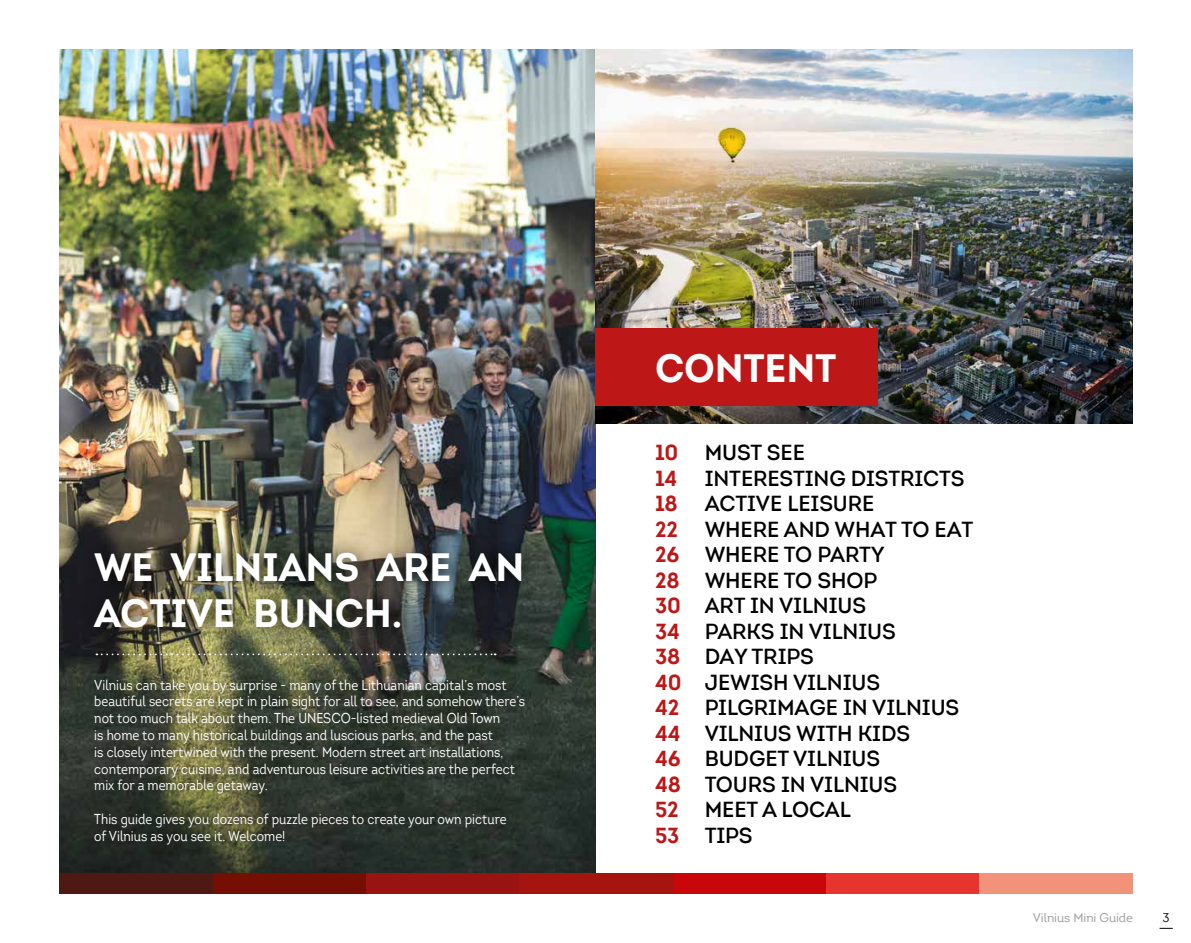
<style>
.page{position:relative;width:1191px;height:943px;background:#fff}
.page>*{position:absolute;margin:0;border:0;box-sizing:border-box;transform-origin:0 0}
.t1{font:700 38.5px/46.2px "Intro";letter-spacing:-.005em;color:#fff}
.t2{font:600 21.18px/25.6px "Intro";letter-spacing:-.005em;color:#000}
.t3{font:700 21.18px/25.6px "Intro";letter-spacing:-.005em;color:#bd1717}
.t4{font:14px/16.8px "Intro";color:#fff;scale:.89 1}
.t5{font:12.25px "Intro";letter-spacing:-.005em;color:#9c9c9d}
.t6{font:12.25px "Intro";color:#000}
</style>
<div class="page">
<img style="left:60px;top:50px;width:535px;height:822px">
<img style="left:79px;top:532px;width:470px;height:331px">
<img style="left:595px;top:50px;width:538px;height:373px">
<svg style="left:96px;top:653px;width:399px;height:2px"></svg>
<div style="left:213px;top:872px;width:153px;height:21px;background:#750f03"></div>
<div style="left:366px;top:872px;width:154px;height:21px;background:#981312"></div>
<div style="left:673px;top:872px;width:153px;height:21px;background:#c9070a"></div>
<div style="left:826px;top:872px;width:153px;height:21px;background:#e7342f"></div>
<div style="left:979px;top:872px;width:154px;height:21px;background:#f2927b"></div>
<div style="left:60px;top:872px;width:153px;height:21px;background:#4f1913"></div>
<div style="left:519px;top:872px;width:154px;height:21px;background:#a61410"></div>
<div style="left:595px;top:329px;width:283px;height:77px;background:#bd1717"></div>
<h1 class="t1" style="left:94px;top:544px;width:431px">WE VILNIANS ARE AN<br>ACTIVE BUNCH.</h1>
<p class="t4" style="left:94px;top:676px;width:486px">Vilnius can take you by surprise - many of the Lithuanian capital’s most beautiful secrets are kept in plain sight for all to see, and somehow there’s not too much talk about them. The UNESCO-listed medieval Old Town<br>is home to many historical buildings and luscious parks, and the past<br>is closely intertwined with the present. Modern street art installations, contemporary cuisine, and adventurous leisure activities are the perfect mix for a memorable getaway.</p>
<p class="t4" style="left:94px;top:810px;width:465px">This guide gives you dozens of puzzle pieces to create your own picture of Vilnius as you see it. Welcome!</p>
<h1 class="t1" style="left:655px;top:345px;width:183px">CONTENT</h1>
<h2 class="t3" style="left:655px;top:440px;width:28px">10<br>14<br>18<br>22<br>26<br>28<br>30<br>34<br>38<br>40<br>42<br>44<br>46<br>48<br>52<br>53</h2>
<p class="t2" style="left:704px;top:440px;width:270px">MUST SEE<br>INTERESTING DISTRICTS<br>ACTIVE LEISURE<br>WHERE AND WHAT TO EAT<br>WHERE TO PARTY<br>WHERE TO SHOP<br>ART IN VILNIUS<br>PARKS IN VILNIUS<br>DAY TRIPS<br>JEWISH VILNIUS<br>PILGRIMAGE IN VILNIUS<br>VILNIUS WITH KIDS<br>BUDGET VILNIUS<br>TOURS IN VILNIUS<br>MEET A LOCAL<br>TIPS</p>
<p class="t5" style="left:1032px;top:910px;width:102px">Vilnius Mini Guide</p>
<p class="t6" style="left:1162px;top:910px;width:9px">3</p>
</div>
